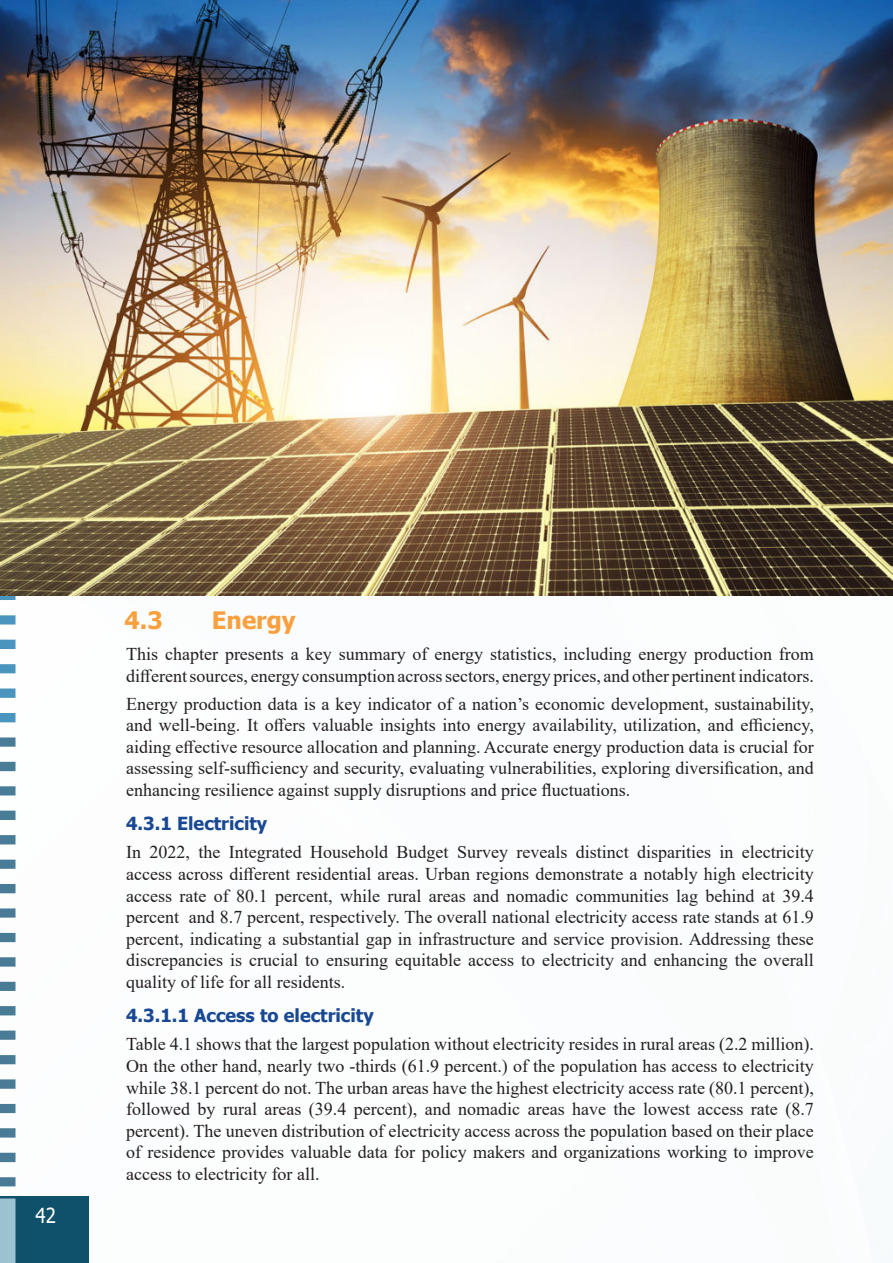
<style>
.page{position:relative;width:893px;height:1263px;background:#fff}
.page>*{position:absolute;margin:0;border:0;box-sizing:border-box;transform-origin:0 0}
.Ciwaanada_kor{font:700 24px "Tahoma";color:#f9a03e}
.t1{font:20.7px "Tahoma";color:#fff;scale:.9 1}
.FULL_BODY_TEXT{font:18px/21.6px "Times New Roman";color:#231f20;text-align:justify}
._1_1_1{font:700 18px "Tahoma";color:#184893}
</style>
<div class="page">
<svg style="left:0;top:1196px;width:89px;height:67px;background:#26627b"></svg>
<svg style="left:0;top:762px;width:16px;height:9px"></svg>
<svg style="left:0;top:713px;width:16px;height:9px"></svg>
<svg style="left:0;top:640px;width:16px;height:9px"></svg>
<svg style="left:0;top:835px;width:16px;height:10px"></svg>
<svg style="left:0;top:957px;width:16px;height:10px"></svg>
<svg style="left:0;top:1079px;width:16px;height:10px"></svg>
<svg style="left:0;top:1153px;width:16px;height:9px"></svg>
<svg style="left:0;top:810px;width:16px;height:10px"></svg>
<svg style="left:0;top:688px;width:16px;height:10px"></svg>
<svg style="left:0;top:884px;width:16px;height:9px"></svg>
<svg style="left:0;top:1006px;width:16px;height:9px"></svg>
<svg style="left:0;top:1128px;width:16px;height:10px"></svg>
<svg style="left:0;top:737px;width:16px;height:10px"></svg>
<svg style="left:0;top:786px;width:16px;height:10px"></svg>
<svg style="left:0;top:596px;width:16px;height:4px"></svg>
<svg style="left:0;top:859px;width:16px;height:10px"></svg>
<svg style="left:0;top:933px;width:16px;height:9px"></svg>
<svg style="left:0;top:982px;width:16px;height:9px"></svg>
<svg style="left:0;top:1030px;width:16px;height:10px"></svg>
<svg style="left:0;top:908px;width:16px;height:10px"></svg>
<svg style="left:0;top:1104px;width:16px;height:9px"></svg>
<svg style="left:0;top:615px;width:16px;height:10px"></svg>
<svg style="left:0;top:664px;width:16px;height:9px"></svg>
<svg style="left:0;top:1177px;width:16px;height:9px"></svg>
<svg style="left:0;top:1055px;width:16px;height:9px"></svg>
<img style="left:0;top:0;width:893px;height:596px">
<p class="t1" style="left:36px;top:1202px;width:24px">42</p>
<p class="Ciwaanada_kor" style="left:125px;top:603px;width:40px">4.3</p>
<p class="Ciwaanada_kor" style="left:212px;top:603px;width:85px">Energy</p>
<p class="FULL_BODY_TEXT" style="left:126px;top:643px;width:689px">This chapter presents a key summary of energy statistics, including energy production from different sources, energy consumption across sectors, energy prices, and other pertinent indicators.</p>
<p class="FULL_BODY_TEXT" style="left:126px;top:692px;width:689px">Energy production data is a key indicator of a nation’s economic development, sustainability, and well-being. It offers valuable insights into energy availability, utilization, and efficiency, aiding effective resource allocation and planning. Accurate energy production data is crucial for assessing self-sufficiency and security, evaluating vulnerabilities, exploring diversification, and enhancing resilience against supply disruptions and price fluctuations.</p>
<p class="_1_1_1" style="left:126px;top:811px;width:143px">4.3.1 Electricity</p>
<p class="FULL_BODY_TEXT" style="left:126px;top:841px;width:689px">In 2022, the Integrated Household Budget Survey reveals distinct disparities in electricity access across different residential areas. Urban regions demonstrate a notably high electricity access rate of 80.1 percent, while rural areas and nomadic communities lag behind at 39.4 percent and 8.7 percent, respectively. The overall national electricity access rate stands at 61.9 percent, indicating a substantial gap in infrastructure and service provision. Addressing these discrepancies is crucial to ensuring equitable access to electricity and enhancing the overall quality of life for all residents.</p>
<p class="_1_1_1" style="left:126px;top:1003px;width:249px">4.3.1.1 Access to electricity</p>
<p class="FULL_BODY_TEXT" style="left:126px;top:1033px;width:689px">Table 4.1 shows that the largest population without electricity resides in rural areas (2.2 million).<br>On the other hand, nearly two -thirds (61.9 percent.) of the population has access to electricity while 38.1 percent do not. The urban areas have the highest electricity access rate (80.1 percent), followed by rural areas (39.4 percent), and nomadic areas have the lowest access rate (8.7 percent). The uneven distribution of electricity access across the population based on their place of residence provides valuable data for policy makers and organizations working to improve access to electricity for all.</p>
</div>
